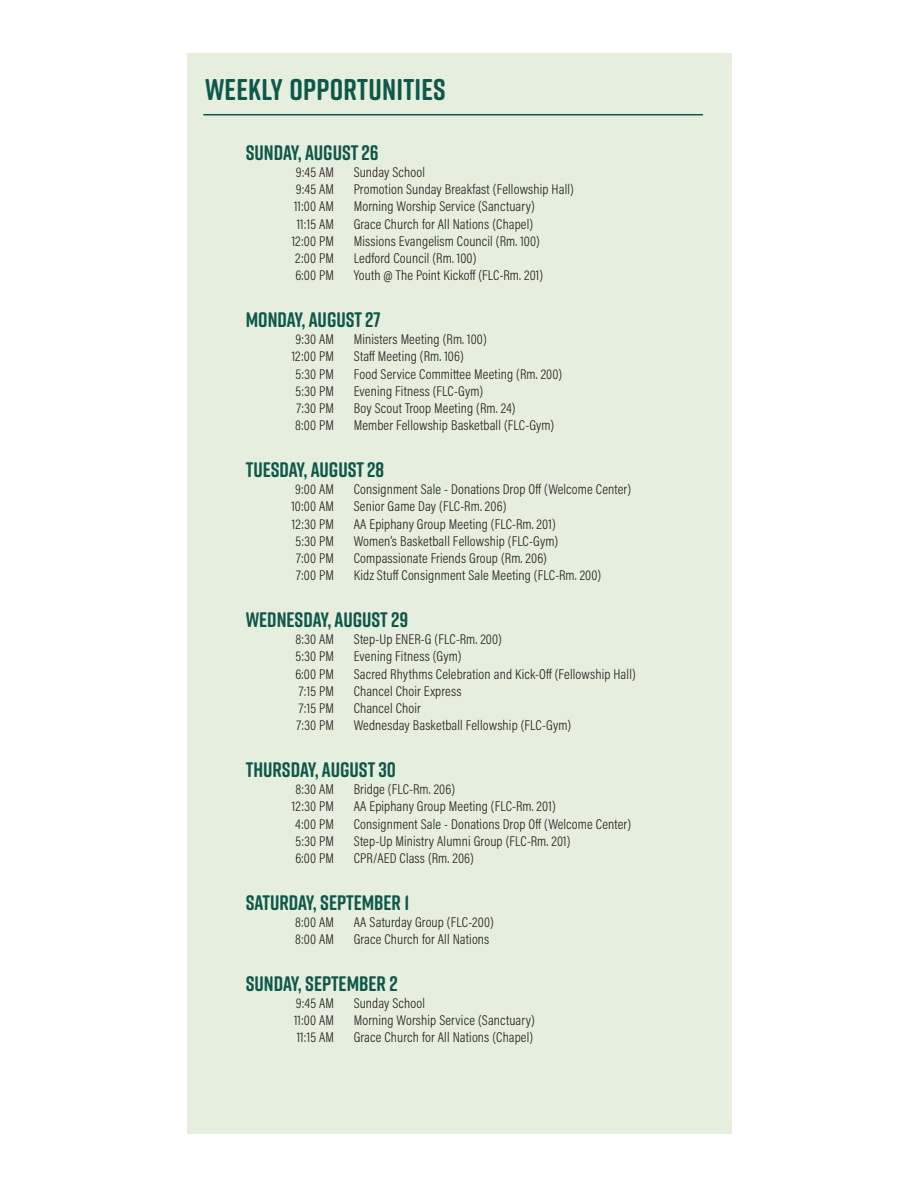
<style>
.page{position:relative;width:918px;height:1188px;background:#fff}
.page>*{position:absolute;margin:0;border:0;box-sizing:border-box;transform-origin:0 0}
.Top_Section_Headline{font:700 30px "Rift Soft";letter-spacing:.01em;color:#0d584b}
.Weekly_Opportunity_T{font:700 21px "Rift Soft";color:#0d584b}
.Weekly_Opportunities{font:300 14.25px "Acumin Pro Cond";letter-spacing:.01em;color:#231f20}
</style>
<div class="page">
<div style="left:187px;top:54px;width:545px;height:1080px;background:#e4eeda"></div>
<hr style="left:203px;top:114px;width:500px;height:1px;background:#0d584b">
<p class="Top_Section_Headline" style="left:205px;top:68px;width:242px">WEEKLY OPPORTUNITIES</p>
<p class="Weekly_Opportunity_T" style="left:246px;top:137px;width:134px">SUNDAY, AUGUST 26</p>
<p class="Weekly_Opportunities" style="left:296px;top:163px;width:40px">9:45 AM</p>
<p class="Weekly_Opportunities" style="left:354px;top:163px;width:73px">Sunday School</p>
<p class="Weekly_Opportunities" style="left:296px;top:180px;width:40px">9:45 AM</p>
<p class="Weekly_Opportunities" style="left:354px;top:180px;width:222px">Promotion Sunday Breakfast (Fellowship Hall)</p>
<p class="Weekly_Opportunities" style="left:294px;top:197px;width:42px">11:00 AM</p>
<p class="Weekly_Opportunities" style="left:354px;top:197px;width:183px">Morning Worship Service (Sanctuary)</p>
<p class="Weekly_Opportunities" style="left:297px;top:215px;width:39px">11:15 AM</p>
<p class="Weekly_Opportunities" style="left:354px;top:215px;width:181px">Grace Church for All Nations (Chapel)</p>
<p class="Weekly_Opportunities" style="left:292px;top:232px;width:44px">12:00 PM</p>
<p class="Weekly_Opportunities" style="left:354px;top:232px;width:188px">Missions Evangelism Council (Rm. 100)</p>
<p class="Weekly_Opportunities" style="left:295px;top:249px;width:40px">2:00 PM</p>
<p class="Weekly_Opportunities" style="left:354px;top:249px;width:124px">Ledford Council (Rm. 100)</p>
<p class="Weekly_Opportunities" style="left:295px;top:266px;width:40px">6:00 PM</p>
<p class="Weekly_Opportunities" style="left:354px;top:266px;width:191px">Youth @ The Point Kickoff (FLC-Rm. 201)</p>
<p class="Weekly_Opportunity_T" style="left:246px;top:305px;width:136px">MONDAY, AUGUST 27</p>
<p class="Weekly_Opportunities" style="left:295px;top:330px;width:40px">9:30 AM</p>
<p class="Weekly_Opportunities" style="left:354px;top:330px;width:134px">Ministers Meeting (Rm. 100)</p>
<p class="Weekly_Opportunities" style="left:292px;top:347px;width:44px">12:00 PM</p>
<p class="Weekly_Opportunities" style="left:354px;top:347px;width:111px">Staff Meeting (Rm. 106)</p>
<p class="Weekly_Opportunities" style="left:295px;top:365px;width:40px">5:30 PM</p>
<p class="Weekly_Opportunities" style="left:354px;top:365px;width:210px">Food Service Committee Meeting (Rm. 200)</p>
<p class="Weekly_Opportunities" style="left:295px;top:382px;width:40px">5:30 PM</p>
<p class="Weekly_Opportunities" style="left:354px;top:382px;width:131px">Evening Fitness (FLC-Gym)</p>
<p class="Weekly_Opportunities" style="left:296px;top:399px;width:39px">7:30 PM</p>
<p class="Weekly_Opportunities" style="left:354px;top:399px;width:163px">Boy Scout Troop Meeting (Rm. 24)</p>
<p class="Weekly_Opportunities" style="left:295px;top:416px;width:40px">8:00 PM</p>
<p class="Weekly_Opportunities" style="left:354px;top:416px;width:202px">Member Fellowship Basketball (FLC-Gym)</p>
<p class="Weekly_Opportunity_T" style="left:246px;top:455px;width:140px">TUESDAY, AUGUST 28</p>
<p class="Weekly_Opportunities" style="left:295px;top:480px;width:40px">9:00 AM</p>
<p class="Weekly_Opportunities" style="left:354px;top:480px;width:279px">Consignment Sale - Donations Drop Off (Welcome Center)</p>
<p class="Weekly_Opportunities" style="left:291px;top:497px;width:44px">10:00 AM</p>
<p class="Weekly_Opportunities" style="left:354px;top:497px;width:154px">Senior Game Day (FLC-Rm. 206)</p>
<p class="Weekly_Opportunities" style="left:292px;top:515px;width:44px">12:30 PM</p>
<p class="Weekly_Opportunities" style="left:354px;top:515px;width:204px">AA Epiphany Group Meeting (FLC-Rm. 201)</p>
<p class="Weekly_Opportunities" style="left:295px;top:532px;width:40px">5:30 PM</p>
<p class="Weekly_Opportunities" style="left:354px;top:532px;width:206px">Women’s Basketball Fellowship (FLC-Gym)</p>
<p class="Weekly_Opportunities" style="left:296px;top:549px;width:39px">7:00 PM</p>
<p class="Weekly_Opportunities" style="left:354px;top:549px;width:195px">Compassionate Friends Group (Rm. 206)</p>
<p class="Weekly_Opportunities" style="left:296px;top:566px;width:39px">7:00 PM</p>
<p class="Weekly_Opportunities" style="left:354px;top:566px;width:249px">Kidz Stuff Consignment Sale Meeting (FLC-Rm. 200)</p>
<p class="Weekly_Opportunity_T" style="left:246px;top:605px;width:164px">WEDNESDAY, AUGUST 29</p>
<p class="Weekly_Opportunities" style="left:296px;top:630px;width:40px">8:30 AM</p>
<p class="Weekly_Opportunities" style="left:354px;top:630px;width:150px">Step-Up ENER-G (FLC-Rm. 200)</p>
<p class="Weekly_Opportunities" style="left:295px;top:647px;width:40px">5:30 PM</p>
<p class="Weekly_Opportunities" style="left:354px;top:647px;width:109px">Evening Fitness (Gym)</p>
<p class="Weekly_Opportunities" style="left:295px;top:665px;width:40px">6:00 PM</p>
<p class="Weekly_Opportunities" style="left:354px;top:665px;width:283px">Sacred Rhythms Celebration and Kick-Off (Fellowship Hall)</p>
<p class="Weekly_Opportunities" style="left:299px;top:682px;width:37px">7:15 PM</p>
<p class="Weekly_Opportunities" style="left:354px;top:682px;width:109px">Chancel Choir Express</p>
<p class="Weekly_Opportunities" style="left:299px;top:699px;width:37px">7:15 PM</p>
<p class="Weekly_Opportunities" style="left:354px;top:699px;width:69px">Chancel Choir</p>
<p class="Weekly_Opportunities" style="left:296px;top:716px;width:39px">7:30 PM</p>
<p class="Weekly_Opportunities" style="left:354px;top:716px;width:219px">Wednesday Basketball Fellowship (FLC-Gym)</p>
<p class="Weekly_Opportunity_T" style="left:246px;top:755px;width:152px">THURSDAY, AUGUST 30</p>
<p class="Weekly_Opportunities" style="left:296px;top:780px;width:40px">8:30 AM</p>
<p class="Weekly_Opportunities" style="left:354px;top:780px;width:103px">Bridge (FLC-Rm. 206)</p>
<p class="Weekly_Opportunities" style="left:292px;top:797px;width:44px">12:30 PM</p>
<p class="Weekly_Opportunities" style="left:354px;top:797px;width:204px">AA Epiphany Group Meeting (FLC-Rm. 201)</p>
<p class="Weekly_Opportunities" style="left:295px;top:815px;width:40px">4:00 PM</p>
<p class="Weekly_Opportunities" style="left:354px;top:815px;width:279px">Consignment Sale - Donations Drop Off (Welcome Center)</p>
<p class="Weekly_Opportunities" style="left:295px;top:832px;width:40px">5:30 PM</p>
<p class="Weekly_Opportunities" style="left:354px;top:832px;width:218px">Step-Up Ministry Alumni Group (FLC-Rm. 201)</p>
<p class="Weekly_Opportunities" style="left:295px;top:849px;width:40px">6:00 PM</p>
<p class="Weekly_Opportunities" style="left:354px;top:849px;width:122px">CPR/AED Class (Rm. 206)</p>
<p class="Weekly_Opportunity_T" style="left:246px;top:887px;width:165px">SATURDAY, SEPTEMBER 1</p>
<p class="Weekly_Opportunities" style="left:295px;top:913px;width:40px">8:00 AM</p>
<p class="Weekly_Opportunities" style="left:354px;top:913px;width:142px">AA Saturday Group (FLC-200)</p>
<p class="Weekly_Opportunities" style="left:295px;top:930px;width:40px">8:00 AM</p>
<p class="Weekly_Opportunities" style="left:354px;top:930px;width:137px">Grace Church for All Nations</p>
<p class="Weekly_Opportunity_T" style="left:246px;top:968px;width:153px">SUNDAY, SEPTEMBER 2</p>
<p class="Weekly_Opportunities" style="left:296px;top:994px;width:40px">9:45 AM</p>
<p class="Weekly_Opportunities" style="left:354px;top:994px;width:73px">Sunday School</p>
<p class="Weekly_Opportunities" style="left:294px;top:1011px;width:42px">11:00 AM</p>
<p class="Weekly_Opportunities" style="left:354px;top:1011px;width:183px">Morning Worship Service (Sanctuary)</p>
<p class="Weekly_Opportunities" style="left:297px;top:1028px;width:39px">11:15 AM</p>
<p class="Weekly_Opportunities" style="left:354px;top:1028px;width:181px">Grace Church for All Nations (Chapel)</p>
</div>
